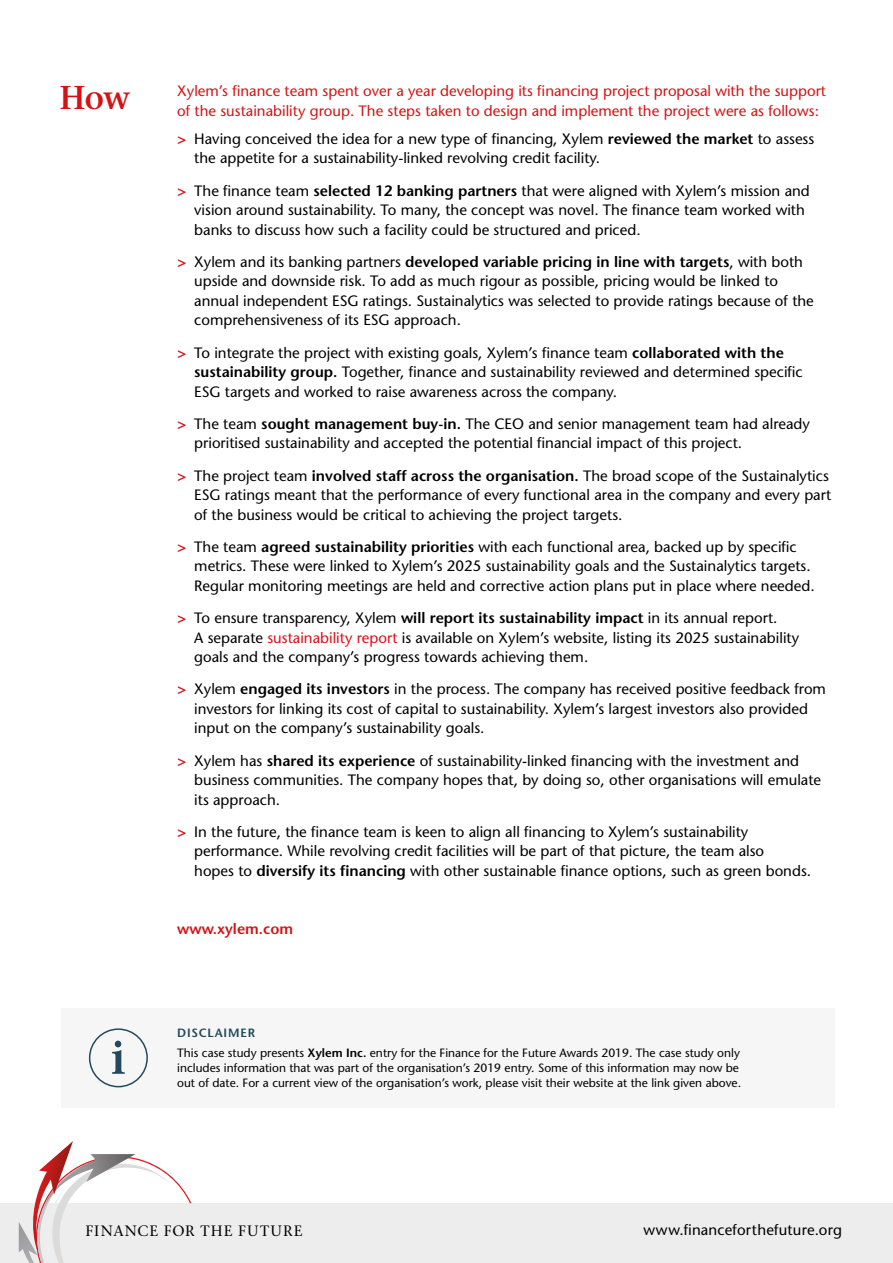
<style>
.page{position:relative;width:893px;height:1263px;background:#fff}
.page>*{position:absolute;margin:0;border:0;box-sizing:border-box;transform-origin:0 0}
.t1{font:600 33px "Stone Serif";color:#d51317;scale:.95 1}
.t2{font:15px/19.5px "Stone Sans";color:#000}
.t3{font:15px/19.5px "Stone Sans";color:#d51317}
.t4{font:15px "Stone Serif";letter-spacing:.07em;color:#000}
.t5{font:600 15px "Stone Sans";color:#d51317}
.t6{font:12px/19.2px "Stone Sans";color:#000}
.s1{font-weight:700;color:#d51317}
.s2{font-weight:600}
.s3{color:#d51317}
.s4{font-weight:600;color:#23495c}
</style>
<div class="page">
<div style="left:0;top:1203px;width:893px;height:60px;background:#ededed"></div>
<svg style="left:19px;top:1141px;width:172px;height:122px"></svg>
<div style="left:61px;top:1008px;width:773px;height:100px;background:#f6f6f6"></div>
<div style="left:89px;top:1028px;width:59px;height:59px;border:2px solid #23495c;border-radius:50%"></div>
<svg style="left:112px;top:1041px;width:13px;height:33px"></svg>
<h1 class="t1" style="left:60px;top:78px;width:76px">How</h1>
<p class="t3" style="left:177px;top:81px;width:650px">Xylem’s finance team spent over a year developing its financing project proposal with the support of the sustainability group. The steps taken to design and implement the project were as follows:</p>
<p class="t2" style="left:194px;top:129px;width:621px;text-indent:-17px"><span class="s1">&gt;</span> Having conceived the idea for a new type of financing, Xylem <span class="s2">reviewed the market</span> to assess the appetite for a sustainability-linked revolving credit facility.</p>
<p class="t2" style="left:194px;top:181px;width:617px;text-indent:-17px"><span class="s1">&gt;</span> The finance team <span class="s2">selected 12 banking partners</span> that were aligned with Xylem’s mission and vision around sustainability. To many, the concept was novel. The finance team worked with banks to discuss how such a facility could be structured and priced.</p>
<p class="t2" style="left:194px;top:252px;width:621px;text-indent:-17px"><span class="s1">&gt;</span> Xylem and its banking partners <span class="s2">developed variable pricing in line with targets</span>, with both upside and downside risk. To add as much rigour as possible, pricing would be linked to annual independent ESG ratings. Sustainalytics was selected to provide ratings because of the comprehensiveness of its ESG approach.</p>
<p class="t2" style="left:194px;top:343px;width:610px;text-indent:-17px"><span class="s1">&gt;</span> To integrate the project with existing goals, Xylem’s finance team <span class="s2">collaborated with the sustainability group.</span> Together, finance and sustainability reviewed and determined specific<br>ESG targets and worked to raise awareness across the company.</p>
<p class="t2" style="left:194px;top:414px;width:617px;text-indent:-17px"><span class="s1">&gt;</span> The team <span class="s2">sought management buy-in.</span> The CEO and senior management team had already prioritised sustainability and accepted the potential financial impact of this project.</p>
<p class="t2" style="left:194px;top:466px;width:638px;text-indent:-17px"><span class="s1">&gt;</span> The project team <span class="s2">involved staff across the organisation.</span> The broad scope of the Sustainalytics<br>ESG ratings meant that the performance of every functional area in the company and every part of the business would be critical to achieving the project targets.</p>
<p class="t2" style="left:194px;top:537px;width:622px;text-indent:-17px"><span class="s1">&gt;</span> The team <span class="s2">agreed sustainability priorities</span> with each functional area, backed up by specific metrics. These were linked to Xylem’s 2025 sustainability goals and the Sustainalytics targets.<br>Regular monitoring meetings are held and corrective action plans put in place where needed.</p>
<p class="t2" style="left:194px;top:608px;width:606px;text-indent:-17px"><span class="s1">&gt;</span> To ensure transparency, Xylem <span class="s2">will report its sustainability impact</span> in its annual report.<br>A separate <span class="s3">sustainability report</span> is available on Xylem’s website, listing its 2025 sustainability goals and the company’s progress towards achieving them.</p>
<p class="t2" style="left:194px;top:679px;width:633px;text-indent:-17px"><span class="s1">&gt;</span> Xylem <span class="s2">engaged its investors</span> in the process. The company has received positive feedback from investors for linking its cost of capital to sustainability. Xylem’s largest investors also provided input on the company’s sustainability goals.</p>
<p class="t2" style="left:194px;top:751px;width:628px;text-indent:-17px"><span class="s1">&gt;</span> Xylem has <span class="s2">shared its experience</span> of sustainability-linked financing with the investment and business communities. The company hopes that, by doing so, other organisations will emulate its approach.</p>
<p class="t2" style="left:194px;top:822px;width:618px;text-indent:-17px"><span class="s1">&gt;</span> In the future, the finance team is keen to align all financing to Xylem’s sustainability performance. While revolving credit facilities will be part of that picture, the team also<br>hopes to <span class="s2">diversify its financing</span> with other sustainable finance options, such as green bonds.</p>
<p class="t5" style="left:177px;top:920px;width:117px">www.xylem.com</p>
<p class="t6" style="left:177px;top:1023px;width:564px"><span class="s4">DISCLAIMER<br></span>This case study presents <span class="s2">Xylem Inc.</span> entry for the Finance for the Future Awards 2019. The case study only</p>
<p class="t6" style="left:177px;top:1060px;width:565px;line-height:15px">includes information that was part of the organisation’s 2019 entry. Some of this information may now be out of date. For a current view of the organisation’s work, please visit their website at the link given above.</p>
<p class="t4" style="left:85px;top:1222px;width:219px">FINANCE FOR THE FUTURE</p>
<p class="t2" style="left:643px;top:1220px;width:200px">www.financeforthefuture.org</p>
</div>
